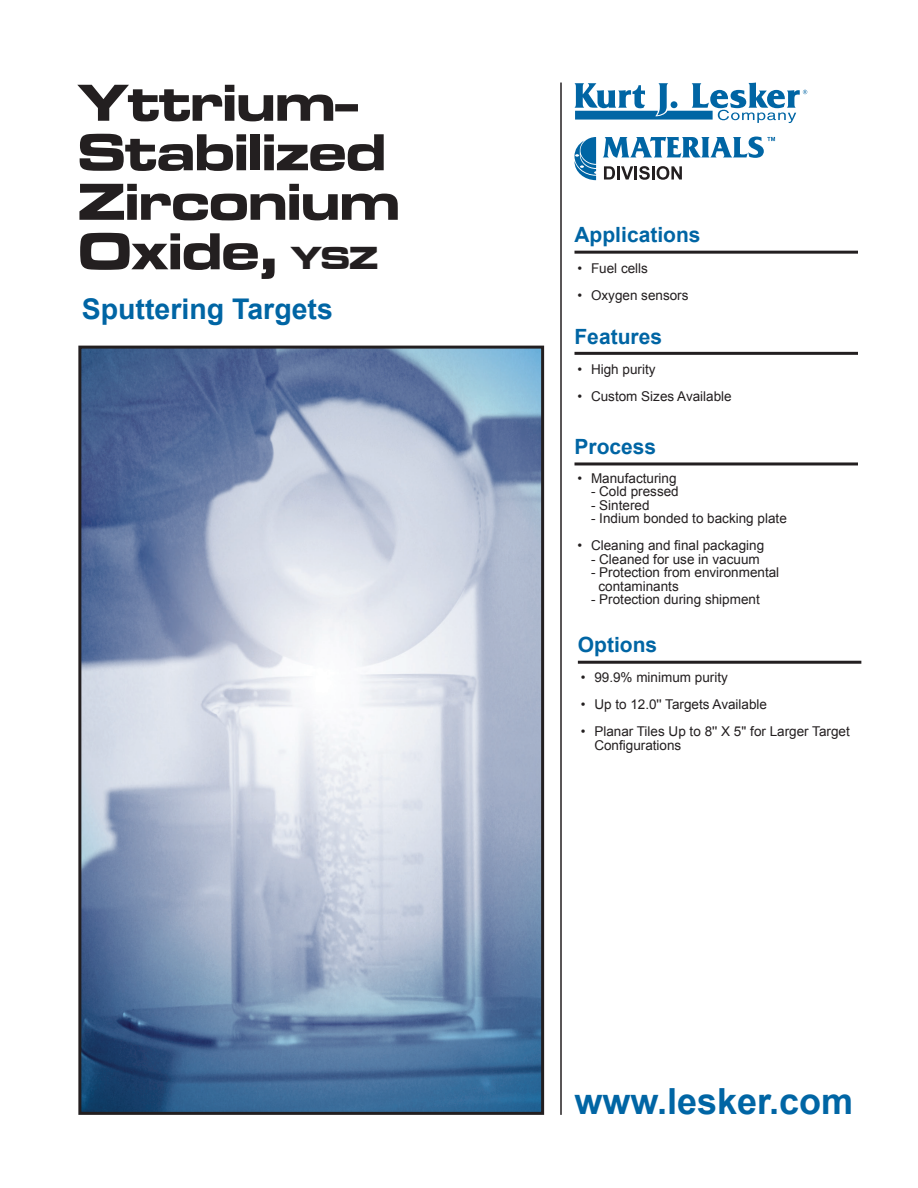
<style>
.page{position:relative;width:918px;height:1188px;background:#fff}
.page>*{position:absolute;margin:0;border:0;box-sizing:border-box;transform-origin:0 0}
.t1{font:54px/49.5px "Microgramma D Bold Exte";color:#231f20}
.t2{font:700 36px "Arial";color:#0065a4}
.t3{font:700 28.5px "Arial";color:#0065a4}
.t4{font:700 21px "Arial";color:#0065a4}
.t5{font:13.5px/13.5px "Arial";color:#231f20}
.s1{font-size:33px}
</style>
<div class="page">
<hr style="left:560px;top:83px;width:2px;height:1032px;background:#231f20">
<img style="left:82px;top:350px;width:458px;height:761px">
<div style="left:78px;top:346px;width:466px;height:769px;border:3px solid #231f20"></div>
<hr style="left:574px;top:251px;width:284px;height:3px;background:#231f20">
<hr style="left:574px;top:352px;width:284px;height:3px;background:#231f20">
<svg style="left:574px;top:83px;width:233px;height:40px"></svg>
<svg style="left:603px;top:137px;width:172px;height:21px"></svg>
<svg style="left:604px;top:166px;width:11px;height:14px"></svg>
<hr style="left:617px;top:166px;width:3px;height:14px;background:#231f20">
<svg style="left:621px;top:166px;width:29px;height:14px"></svg>
<hr style="left:652px;top:166px;width:3px;height:14px;background:#231f20">
<svg style="left:657px;top:166px;width:25px;height:14px"></svg>
<svg style="left:574px;top:137px;width:22px;height:43px"></svg>
<hr style="left:578px;top:661px;width:283px;height:3px;background:#231f20">
<hr style="left:574px;top:462px;width:284px;height:3px;background:#231f20">
<h1 class="t1" style="left:78px;top:76px;width:323px">Yttrium-<br>Stabilized<br>Zirconium<br>Oxide, <span class="s1">YSZ</span></h1>
<h3 class="t3" style="left:82px;top:290px;width:253px">Sputtering Targets</h3>
<h3 class="t4" style="left:574px;top:221px;width:128px">Applications</h3>
<p class="t5" style="left:578px;top:261px;width:72px">• Fuel cells</p>
<p class="t5" style="left:578px;top:288px;width:113px">• Oxygen sensors</p>
<h3 class="t4" style="left:574px;top:322px;width:89px">Features</h3>
<p class="t5" style="left:578px;top:362px;width:80px">• High purity</p>
<p class="t5" style="left:578px;top:389px;width:156px">• Custom Sizes Available</p>
<h3 class="t4" style="left:574px;top:433px;width:83px">Process</h3>
<p class="t5" style="left:578px;top:472px;width:101px">• Manufacturing</p>
<p class="t5" style="left:591px;top:485px;width:89px">- Cold pressed</p>
<p class="t5" style="left:591px;top:499px;width:60px">- Sintered</p>
<p class="t5" style="left:591px;top:512px;width:197px">- Indium bonded to backing plate</p>
<p class="t5" style="left:578px;top:539px;width:188px">• Cleaning and final packaging</p>
<p class="t5" style="left:591px;top:553px;width:170px">- Cleaned for use in vacuum</p>
<p class="t5" style="left:599px;top:566px;width:182px;text-indent:-8px">- Protection from environmental contaminants</p>
<p class="t5" style="left:591px;top:593px;width:170px">- Protection during shipment</p>
<h3 class="t4" style="left:578px;top:631px;width:81px">Options</h3>
<p class="t5" style="left:581px;top:671px;width:149px">• 99.9% minimum purity</p>
<p class="t5" style="left:581px;top:698px;width:188px">• Up to 12.0'' Targets Available</p>
<p class="t5" style="left:594px;top:725px;width:257px;text-indent:-14px">• Planar Tiles Up to 8'' X 5'' for Larger Target<br>Configurations</p>
<h2 class="t2" style="left:574px;top:1078px;width:280px">www.lesker.com</h2>
</div>
